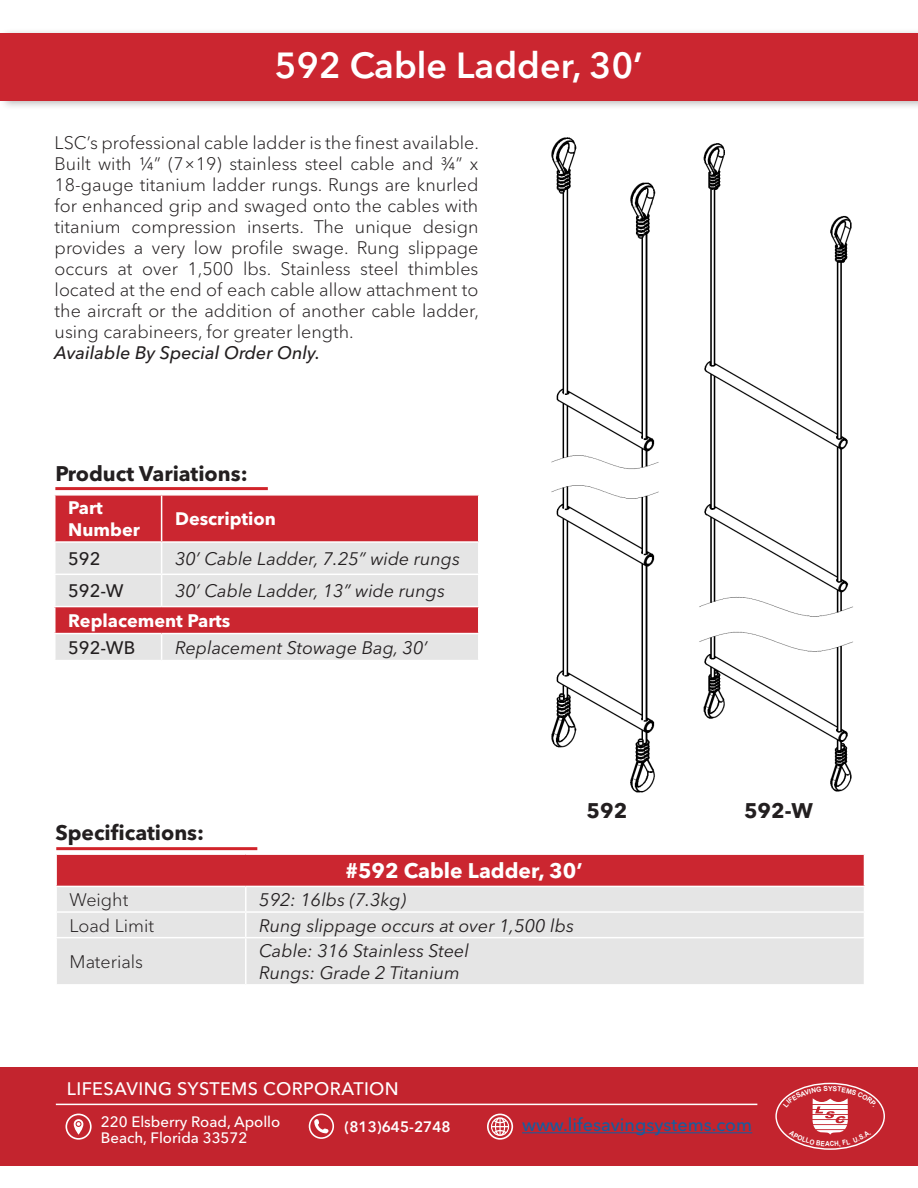
<style>
.page{position:relative;width:918px;height:1188px;background:#fff}
.page>*{position:absolute;margin:0;border:0;box-sizing:border-box;transform-origin:0 0}
.t1{font:600 36px "Avenir Next Cyr";color:#fff}
.t2{font:700 21px "Avenir Next Cyr";color:#231f20}
.t3{font:700 21px "Avenir Next Cyr";color:#fff}
.t4{font:300 18px/21px "Avenir Next Cyr";color:#231f20;text-align:justify}
.t5{font:italic 18px "Avenir Next Cyr";color:#231f20}
.t6{font:700 18px "Avenir Next Cyr";color:#fff}
.t7{font:500 18px "Avenir Next Cyr";letter-spacing:.02em;color:#fff}
.t8{font:italic 500 18px "Avenir Next Cyr";color:#231f20}
.t9{font:500 18px "Avenir Next Cyr";color:#175d9e}
.t10{font:500 18px "Avenir Next Cyr";color:#231f20}
.t11{font:500 15px/16.5px "Avenir Next Cyr";color:#fff}
.t12{font:600 15px "Avenir Next Cyr";color:#fff}
</style>
<div class="page">
<div style="left:0;top:27px;width:918px;height:83px;background:#231f20;opacity:.32"></div>
<div style="left:0;top:33px;width:918px;height:67px;background:#cb2630"></div>
<div style="left:0;top:1067px;width:918px;height:98px;background:#c3242e"></div>
<hr style="left:56px;top:1104px;width:701px;height:1px;background:#fff">
<svg style="left:309px;top:1114px;width:25px;height:25px"></svg>
<svg style="left:487px;top:1114px;width:26px;height:26px"></svg>
<svg style="left:65px;top:1114px;width:27px;height:26px"></svg>
<hr style="left:522px;top:1132px;width:230px;height:1px;background:#175d9e">
<div style="left:775px;top:1083px;width:110px;height:67px;border:1px solid #fff;border-radius:50%"></div>
<div style="left:56px;top:854px;width:808px;height:32px;background:#cb2630"></div>
<div style="left:57px;top:887px;width:807px;height:97px;background:#e5e5e5"></div>
<hr style="left:55px;top:853px;width:191px;height:2px;background:#fff">
<hr style="left:55px;top:855px;width:2px;height:31px;background:#fff">
<hr style="left:246px;top:853px;width:619px;height:2px;background:#fff">
<hr style="left:245px;top:887px;width:2px;height:24px;background:#fff">
<hr style="left:55px;top:911px;width:191px;height:2px;background:#fff">
<hr style="left:246px;top:911px;width:619px;height:2px;background:#fff">
<hr style="left:245px;top:913px;width:2px;height:24px;background:#fff">
<hr style="left:55px;top:937px;width:191px;height:1px;background:#fff">
<hr style="left:246px;top:937px;width:619px;height:1px;background:#fff">
<hr style="left:245px;top:938px;width:2px;height:46px;background:#fff">
<hr style="left:56px;top:847px;width:201px;height:3px;background:#d1232a">
<img style="left:551px;top:137px;width:108px;height:656px">
<img style="left:699px;top:143px;width:154px;height:649px">
<div style="left:56px;top:496px;width:422px;height:45px;background:#cb2630"></div>
<div style="left:56px;top:543px;width:422px;height:117px;background:#e5e5e5"></div>
<div style="left:55px;top:607px;width:424px;height:27px;background:#cb2630"></div>
<hr style="left:161px;top:496px;width:1px;height:45px;background:#fff">
<hr style="left:161px;top:543px;width:1px;height:31px;background:#fff">
<hr style="left:54px;top:574px;width:108px;height:1px;background:#fff">
<hr style="left:162px;top:574px;width:318px;height:1px;background:#fff">
<hr style="left:161px;top:575px;width:1px;height:31px;background:#fff">
<hr style="left:54px;top:606px;width:108px;height:1px;background:#fff">
<hr style="left:54px;top:607px;width:2px;height:26px;background:#fff">
<hr style="left:162px;top:606px;width:318px;height:1px;background:#fff">
<hr style="left:478px;top:607px;width:2px;height:26px;background:#fff">
<hr style="left:54px;top:633px;width:108px;height:1px;background:#fff">
<hr style="left:162px;top:633px;width:318px;height:1px;background:#fff">
<svg style="left:161px;top:634px;width:1px;height:26px"></svg>
<hr style="left:55px;top:487px;width:213px;height:3px;background:#d1232a">
<svg style="left:783px;top:1086px;width:93px;height:61px"></svg>
<p class="t1" style="left:275px;top:43px;width:370px">592 Cable Ladder, 30’</p>
<p class="t4" style="left:55px;top:133px;width:426px">LSC’s professional cable ladder is the finest available.<br>Built with ¼” (7×19) stainless steel cable and ¾” x 18-gauge titanium ladder rungs. Rungs are knurled for enhanced grip and swaged onto the cables with titanium compression inserts. The unique design provides a very low profile swage. Rung slippage occurs at over 1,500 lbs. Stainless steel thimbles located at the end of each cable allow attachment to the aircraft or the addition of another cable ladder, using carabineers, for greater length.</p>
<p class="t8" style="left:55px;top:342px;width:267px">Available By Special Order Only.</p>
<p class="t2" style="left:55px;top:461px;width:194px">Product Variations:</p>
<p class="t6" style="left:68px;top:497px;width:36px">Part</p>
<p class="t6" style="left:68px;top:519px;width:73px">Number</p>
<p class="t6" style="left:175px;top:508px;width:102px">Description</p>
<p class="t10" style="left:68px;top:548px;width:34px">592</p>
<p class="t5" style="left:175px;top:548px;width:287px">30’ Cable Ladder, 7.25” wide rungs</p>
<p class="t10" style="left:68px;top:580px;width:57px">592-W</p>
<p class="t5" style="left:175px;top:580px;width:272px">30’ Cable Ladder, 13” wide rungs</p>
<p class="t6" style="left:68px;top:610px;width:164px">Replacement Parts</p>
<p class="t10" style="left:68px;top:637px;width:69px">592-WB</p>
<p class="t5" style="left:175px;top:637px;width:254px">Replacement Stowage Bag, 30’</p>
<p class="t2" style="left:55px;top:819px;width:150px">Specifications:</p>
<p class="t2" style="left:587px;top:797px;width:42px">592</p>
<p class="t2" style="left:744px;top:797px;width:70px">592-W</p>
<p class="t3" style="left:345px;top:858px;width:239px">#592 Cable Ladder, 30’</p>
<p class="t4" style="left:70px;top:889px;width:60px">Weight</p>
<p class="t5" style="left:259px;top:889px;width:148px">592: 16lbs (7.3kg)</p>
<p class="t4" style="left:70px;top:915px;width:86px">Load Limit</p>
<p class="t5" style="left:259px;top:915px;width:316px">Rung slippage occurs at over 1,500 lbs</p>
<p class="t4" style="left:70px;top:951px;width:75px">Materials</p>
<p class="t5" style="left:259px;top:940px;width:211px">Cable: 316 Stainless Steel</p>
<p class="t5" style="left:259px;top:962px;width:202px">Rungs: Grade 2 Titanium</p>
<p class="t7" style="left:67px;top:1078px;width:333px">LIFESAVING SYSTEMS CORPORATION</p>
<p class="t11" style="left:101px;top:1113px;width:181px">220 Elsberry Road, Apollo<br>Beach, Florida 33572</p>
<p class="t12" style="left:344px;top:1117px;width:108px">(813)645-2748</p>
<p class="t9" style="left:522px;top:1114px;width:232px">www.lifesavingsystems.com</p>
</div>
